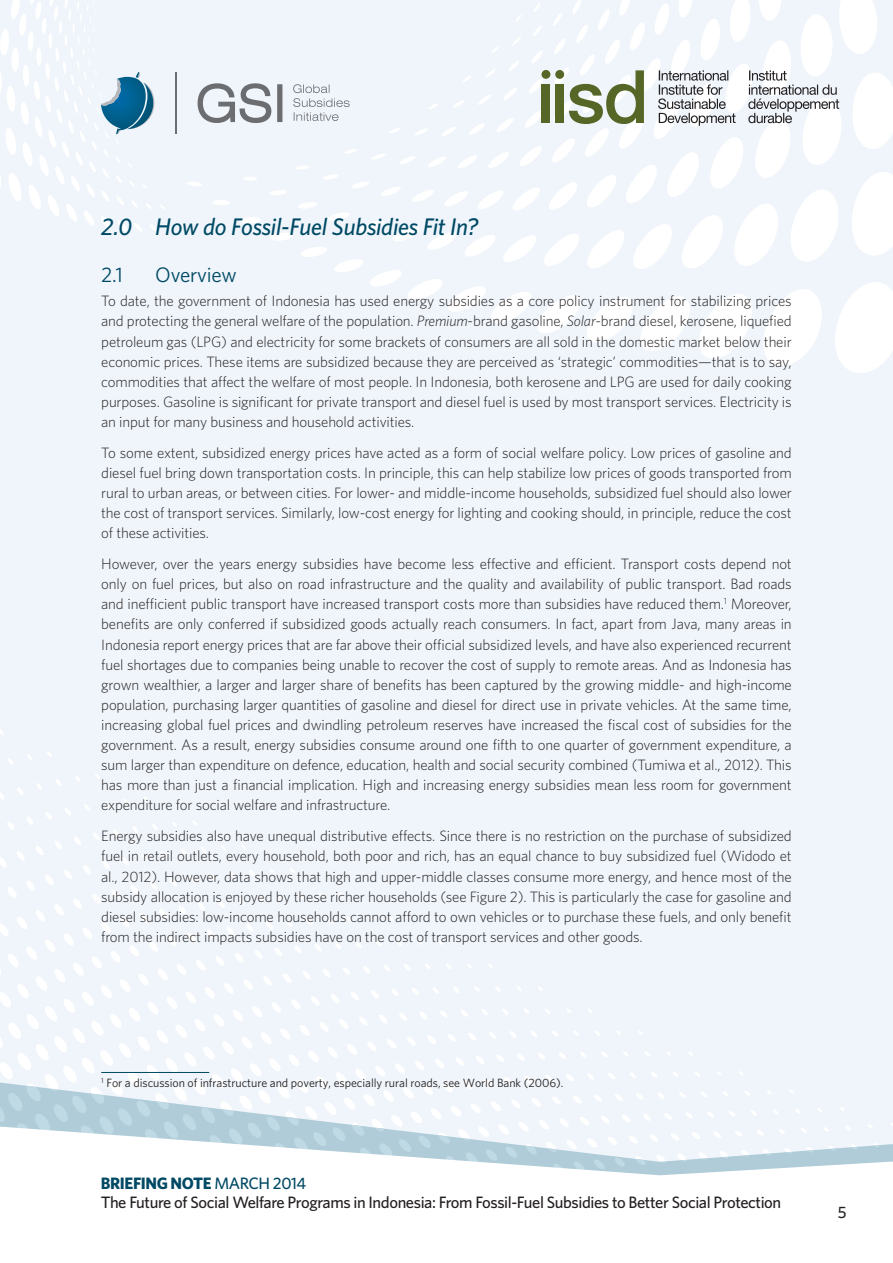
<style>
.page{position:relative;width:893px;height:1263px;background:#fff}
.page>*{position:absolute;margin:0;border:0;box-sizing:border-box;transform-origin:0 0}
.Subhead1{font:italic 500 24px "Whitney";letter-spacing:-.01em;color:#004964}
.Subhead2{font:21px "Whitney";letter-spacing:-.01em;color:#004964}
.t1{font:500 16.5px/19.5px "Whitney";letter-spacing:-.025em;color:#231f20}
.Body_copy{font:300 15px/20.1px "Whitney";letter-spacing:-.01em;color:#231f20;text-align:justify}
.Footnotes{font:12px "Whitney";letter-spacing:-.005em;color:#231f20}
.s1{font-style:italic}
.s2{font-weight:700;color:#004964}
.s3{color:#004964}
</style>
<div class="page">
<div style="left:0;top:0;width:893px;height:729px;background:#eff5fb"></div>
<div style="left:0;top:729px;width:893px;height:352px;background:#eff5fb"></div>
<svg style="left:0;top:1081px;width:893px;height:44px;fill:#eff5fb"></svg>
<svg style="left:0;top:1086px;width:346px;height:39px"></svg>
<svg style="left:0;top:1125px;width:893px;height:51px"></svg>
<svg style="left:0;top:0;width:172px;height:232px"></svg>
<hr style="left:175px;top:72px;width:2px;height:62px;background:#6c6d70">
<svg style="left:179px;top:0;width:714px;height:374px"></svg>
<hr style="left:101px;top:1072px;width:108px;height:1px;background:#004964">
<p class="Subhead1" style="left:101px;top:211px;width:379px">2.0 How do Fossil-Fuel Subsidies Fit In?</p>
<p class="Subhead2" style="left:101px;top:260px;width:23px">2.1</p>
<p class="Subhead2" style="left:155px;top:260px;width:83px">Overview</p>
<p class="Body_copy" style="left:101px;top:291px;width:692px">To date, the government of Indonesia has used energy subsidies as a core policy instrument for stabilizing prices and protecting the general welfare of the population. <span class="s1">Premium</span>-brand gasoline, <span class="s1">Solar</span>-brand diesel, kerosene, liquefied petroleum gas (LPG) and electricity for some brackets of consumers are all sold in the domestic market below their economic prices. These items are subsidized because they are perceived as ‘strategic’ commodities—that is to say, commodities that affect the welfare of most people. In Indonesia, both kerosene and LPG are used for daily cooking purposes. Gasoline is significant for private transport and diesel fuel is used by most transport services. Electricity is an input for many business and household activities.</p>
<p class="Body_copy" style="left:101px;top:442px;width:692px">To some extent, subsidized energy prices have acted as a form of social welfare policy. Low prices of gasoline and diesel fuel bring down transportation costs. In principle, this can help stabilize low prices of goods transported from rural to urban areas, or between cities. For lower- and middle-income households, subsidized fuel should also lower the cost of transport services. Similarly, low-cost energy for lighting and cooking should, in principle, reduce the cost of these activities.</p>
<p class="Body_copy" style="left:101px;top:553px;width:692px">However, over the years energy subsidies have become less effective and efficient. Transport costs depend not only on fuel prices, but also on road infrastructure and the quality and availability of public transport. Bad roads and inefficient public transport have increased transport costs more than subsidies have reduced them.<sup>1</sup> Moreover, benefits are only conferred if subsidized goods actually reach consumers. In fact, apart from Java, many areas in Indonesia report energy prices that are far above their official subsidized levels, and have also experienced recurrent fuel shortages due to companies being unable to recover the cost of supply to remote areas. And as Indonesia has grown wealthier, a larger and larger share of benefits has been captured by the growing middle- and high-income population, purchasing larger quantities of gasoline and diesel for direct use in private vehicles. At the same time, increasing global fuel prices and dwindling petroleum reserves have increased the fiscal cost of subsidies for the government. As a result, energy subsidies consume around one fifth to one quarter of government expenditure, a sum larger than expenditure on defence, education, health and social security combined (Tumiwa et al., 2012). This has more than just a financial implication. High and increasing energy subsidies mean less room for government expenditure for social welfare and infrastructure.</p>
<p class="Body_copy" style="left:101px;top:825px;width:692px">Energy subsidies also have unequal distributive effects. Since there is no restriction on the purchase of subsidized fuel in retail outlets, every household, both poor and rich, has an equal chance to buy subsidized fuel (Widodo et al., 2012). However, data shows that high and upper-middle classes consume more energy, and hence most of the subsidy allocation is enjoyed by these richer households (see Figure 2). This is particularly the case for gasoline and diesel subsidies: low-income households cannot afford to own vehicles or to purchase these fuels, and only benefit from the indirect impacts subsidies have on the cost of transport services and other goods.</p>
<p class="Footnotes" style="left:101px;top:1075px;width:464px"><sup>1</sup> For a discussion of infrastructure and poverty, especially rural roads, see World Bank (2006).</p>
<p class="t1" style="left:101px;top:1173px;width:682px"><span class="s2">BRIEFING NOTE</span> <span class="s3">MARCH 2014<br></span>The Future of Social Welfare Programs in Indonesia: From Fossil-Fuel Subsidies to Better Social Protection</p>
<p class="t1" style="left:838px;top:1202px;width:10px">5</p>
</div>
